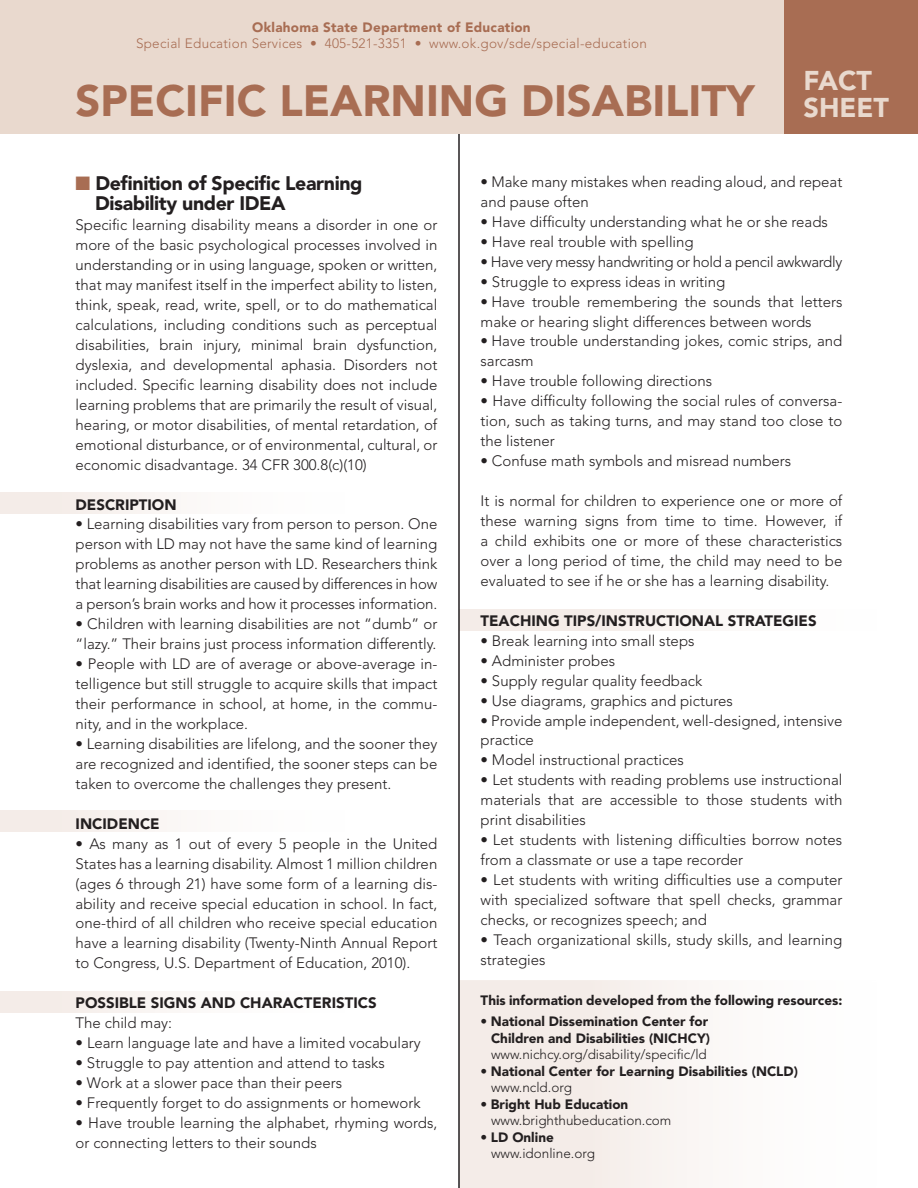
<style>
.page{position:relative;width:918px;height:1188px;background:#fff}
.page>*{position:absolute;margin:0;border:0;box-sizing:border-box;transform-origin:0 0}
.t1{font:900 43.5px "Avenir";color:#a86d53}
.t2{font:900 27px "Avenir";color:#e9d9ce}
.t3{font:900 19.5px "Avenir";letter-spacing:-.02em;color:#231f20}
.t4{font:300 15px/20px "Avenir";color:#231f20;text-align:justify}
.t5{font:900 15px "Avenir";color:#231f20}
.t6{font:300 15px "Avenir";letter-spacing:-.02em;color:#231f20}
.t7{font:900 13.5px "Avenir";color:#231f20}
.t8{font:300 13.5px "Avenir";color:#231f20}
.t9{font:300 13.5px "Avenir";letter-spacing:.02em;color:#a86d53}
.t10{font:900 13.5px "Avenir";letter-spacing:.02em;color:#a86d53}
.s1{color:#a86d53}
.s2{font-weight:300}
</style>
<div class="page">
<div style="left:459px;top:981px;width:459px;height:207px;background:#faf6f4"></div>
<div style="left:459px;top:609px;width:459px;height:22px;background:#faf6f4"></div>
<div style="left:0;top:492px;width:386px;height:22px;background:linear-gradient(to right,#f4ebe7,#fff)"></div>
<div style="left:0;top:810px;width:386px;height:22px;background:linear-gradient(to right,#f4ebe7,#fff)"></div>
<div style="left:0;top:991px;width:386px;height:21px;background:linear-gradient(to right,#f4ebe7,#fff)"></div>
<hr style="left:458px;top:130px;width:2px;height:1058px;background:#231f20">
<div style="left:0;top:0;width:789px;height:134px;background:#e9d9ce"></div>
<div style="left:784px;top:0;width:134px;height:134px;background:#a86d53"></div>
<p class="t10" style="left:252px;top:19px;width:280px">Oklahoma State Department of Education</p>
<p class="t9" style="left:136px;top:36px;width:512px">Special Education Services • 405-521-3351 • www.ok.gov/sde/special-education</p>
<p class="t1" style="left:76px;top:74px;width:681px">SPECIFIC LEARNING DISABILITY</p>
<p class="t2" style="left:804px;top:65px;width:70px">FACT</p>
<p class="t2" style="left:804px;top:92px;width:87px">SHEET</p>
<p class="t3" style="left:76px;top:172px;width:288px"><span class="s1">■</span> Definition of Specific Learning</p>
<p class="t3" style="left:95px;top:192px;width:192px">Disability under IDEA</p>
<p class="t4" style="left:76px;top:215px;width:363px">Specific learning disability means a disorder in one or more of the basic psychological processes involved in understanding or in using language, spoken or written, that may manifest itself in the imperfect ability to listen, think, speak, read, write, spell, or to do mathematical calculations, including conditions such as perceptual disabilities, brain injury, minimal brain dysfunction, dyslexia, and developmental aphasia. Disorders not included. Specific learning disability does not include learning problems that are primarily the result of visual, hearing, or motor disabilities, of mental retardation, of emotional disturbance, or of environmental, cultural, or economic disadvantage. 34 CFR 300.8(c)(10)</p>
<p class="t5" style="left:76px;top:495px;width:103px">DESCRIPTION</p>
<p class="t4" style="left:76px;top:514px;width:363px">• Learning disabilities vary from person to person. One person with LD may not have the same kind of learning problems as another person with LD. Researchers think that learning disabilities are caused by differences in how a person’s brain works and how it processes information.</p>
<p class="t4" style="left:76px;top:614px;width:363px">• Children with learning disabilities are not “dumb” or “lazy.” Their brains just process information differently.</p>
<p class="t4" style="left:76px;top:654px;width:363px">• People with LD are of average or above-average in&shy;telligence but still struggle to acquire skills that impact their performance in school, at home, in the commu&shy;nity, and in the workplace.</p>
<p class="t4" style="left:76px;top:734px;width:363px">• Learning disabilities are lifelong, and the sooner they are recognized and identified, the sooner steps can be taken to overcome the challenges they present.</p>
<p class="t5" style="left:76px;top:814px;width:86px">INCIDENCE</p>
<p class="t4" style="left:76px;top:834px;width:363px">• As many as 1 out of every 5 people in the United States has a learning disability. Almost 1 million children (ages 6 through 21) have some form of a learning dis&shy;ability and receive special education in school. In fact, one-third of all children who receive special education have a learning disability (Twenty-Ninth Annual Report to Congress, U.S. Department of Education, 2010).</p>
<p class="t5" style="left:76px;top:994px;width:303px">POSSIBLE SIGNS AND CHARACTERISTICS</p>
<p class="t4" style="left:76px;top:1013px;width:98px">The child may:</p>
<p class="t4" style="left:76px;top:1033px;width:347px">• Learn language late and have a limited vocabulary</p>
<p class="t4" style="left:76px;top:1053px;width:311px">• Struggle to pay attention and attend to tasks</p>
<p class="t4" style="left:76px;top:1073px;width:268px">• Work at a slower pace than their peers</p>
<p class="t4" style="left:76px;top:1093px;width:346px">• Frequently forget to do assignments or homework</p>
<p class="t4" style="left:76px;top:1113px;width:363px">• Have trouble learning the alphabet, rhyming words, or connecting letters to their sounds</p>
<p class="t4" style="left:481px;top:172px;width:363px">• Make many mistakes when reading aloud, and repeat and pause often</p>
<p class="t4" style="left:481px;top:212px;width:349px">• Have difficulty understanding what he or she reads</p>
<p class="t4" style="left:481px;top:232px;width:215px">• Have real trouble with spelling</p>
<p class="t6" style="left:481px;top:253px;width:363px">• Have very messy handwriting or hold a pencil awkwardly</p>
<p class="t4" style="left:481px;top:271px;width:246px">• Struggle to express ideas in writing</p>
<p class="t4" style="left:481px;top:291px;width:363px">• Have trouble remembering the sounds that letters make or hearing slight differences between words</p>
<p class="t4" style="left:481px;top:331px;width:363px">• Have trouble understanding jokes, comic strips, and sarcasm</p>
<p class="t4" style="left:481px;top:371px;width:233px">• Have trouble following directions</p>
<p class="t4" style="left:481px;top:391px;width:363px">• Have difficulty following the social rules of conversa&shy;tion, such as taking turns, and may stand too close to the listener</p>
<p class="t4" style="left:481px;top:451px;width:312px">• Confuse math symbols and misread numbers</p>
<p class="t4" style="left:481px;top:491px;width:363px">It is normal for children to experience one or more of these warning signs from time to time. However, if a child exhibits one or more of these characteristics over a long period of time, the child may need to be evaluated to see if he or she has a learning disability.</p>
<p class="t5" style="left:481px;top:612px;width:338px">TEACHING TIPS/INSTRUCTIONAL STRATEGIES</p>
<p class="t4" style="left:481px;top:631px;width:215px">• Break learning into small steps</p>
<p class="t4" style="left:481px;top:651px;width:136px">• Administer probes</p>
<p class="t4" style="left:481px;top:670px;width:223px">• Supply regular quality feedback</p>
<p class="t4" style="left:481px;top:690px;width:254px">• Use diagrams, graphics and pictures</p>
<p class="t4" style="left:481px;top:710px;width:363px">• Provide ample independent, well-designed, intensive practice</p>
<p class="t4" style="left:481px;top:750px;width:205px">• Model instructional practices</p>
<p class="t4" style="left:481px;top:770px;width:363px">• Let students with reading problems use instructional materials that are accessible to those students with print disabilities</p>
<p class="t4" style="left:481px;top:830px;width:363px">• Let students with listening difficulties borrow notes from a classmate or use a tape recorder</p>
<p class="t4" style="left:481px;top:870px;width:363px">• Let students with writing difficulties use a computer with specialized software that spell checks, grammar checks, or recognizes speech; and</p>
<p class="t4" style="left:481px;top:930px;width:363px">• Teach organizational skills, study skills, and learning strategies</p>
<p class="t7" style="left:481px;top:993px;width:363px">This information developed from the following resources:</p>
<p class="t7" style="left:481px;top:1014px;width:229px"><span class="s2">•</span> National Dissemination Center for</p>
<p class="t7" style="left:491px;top:1030px;width:221px">Children and Disabilities (NICHCY)</p>
<p class="t8" style="left:491px;top:1047px;width:217px">www.nichcy.org/disability/specific/ld</p>
<p class="t7" style="left:481px;top:1063px;width:319px"><span class="s2">•</span> National Center for Learning Disabilities (NCLD)</p>
<p class="t8" style="left:491px;top:1080px;width:82px">www.ncld.org</p>
<p class="t7" style="left:481px;top:1096px;width:149px"><span class="s2">•</span> Bright Hub Education</p>
<p class="t8" style="left:491px;top:1113px;width:182px">www.brighthubeducation.com</p>
<p class="t7" style="left:481px;top:1129px;width:75px"><span class="s2">•</span> LD Online</p>
<p class="t8" style="left:491px;top:1146px;width:105px">www.idonline.org</p>
</div>
